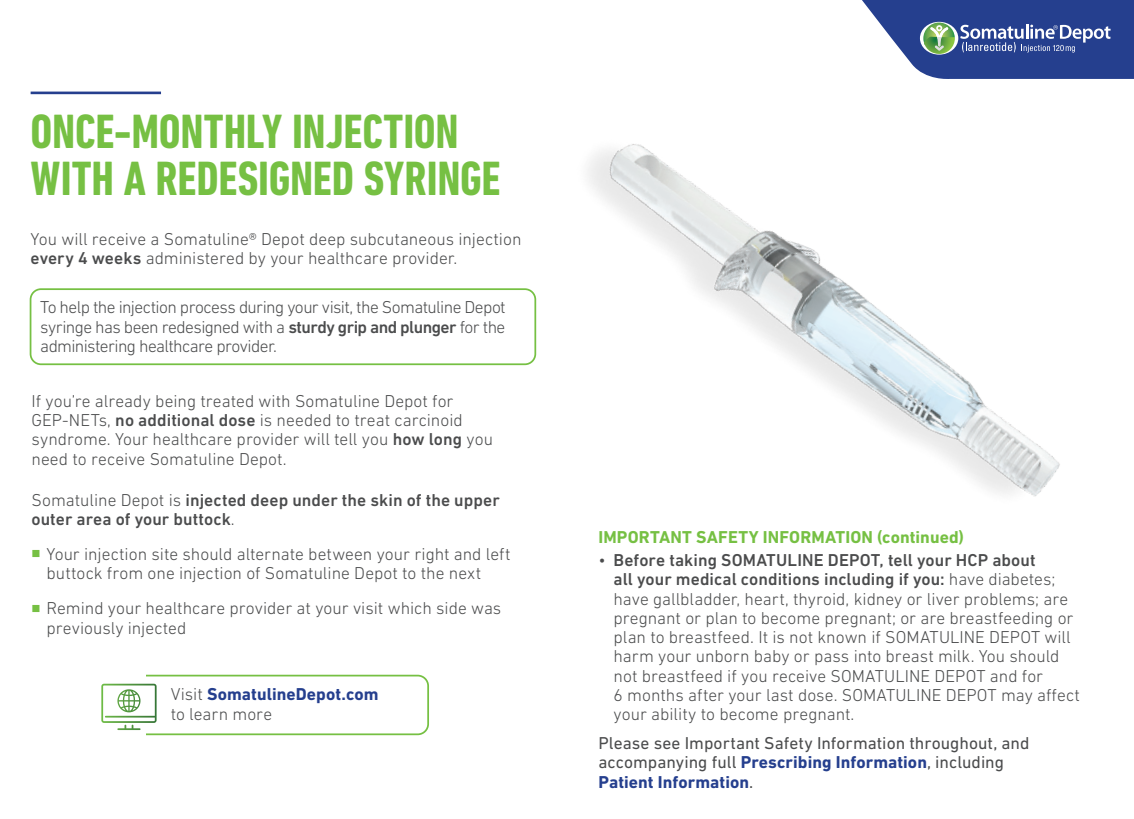
<style>
.page{position:relative;width:1134px;height:819px;background:#fff}
.page>*{position:absolute;margin:0;border:0;box-sizing:border-box;transform-origin:0 0}
.t1{font:700 condensed 49px/47.2px "DIN Next LT Pro";letter-spacing:-.005em;color:#76c043}
.t2{font:300 17.5px/19.2px "DIN Next LT Pro";color:#4b4c4d}
.t3{font:17.5px/19.2px "DIN Next LT Pro";color:#4b4c4d}
.t4{font:500 17.5px/19.2px "DIN Next LT Pro";letter-spacing:.005em;color:#4b4c4d}
.t5{font:700 17.5px "DIN Next LT Pro";letter-spacing:.01em;color:#76c043}
.t6{font:700 17.5px/19.2px "DIN Next LT Pro";letter-spacing:.005em;color:#253f8e}
.s1{font-weight:500}
.s2{font-weight:300}
.s3{color:#76c043}
.s4{font-weight:300;color:#4b4c4d}
.s5{font-weight:700;color:#253f8e}
</style>
<div class="page">
<img style="left:588px;top:0;width:546px;height:497px">
<hr style="left:31px;top:92px;width:130px;height:2px;background:#253f8e">
<div style="left:117px;top:675px;width:312px;height:60px;border:2px solid #76c043;border-radius:10px"></div>
<div style="left:98px;top:668px;width:48px;height:74px;background:#fff"></div>
<svg style="left:101px;top:684px;width:56px;height:46px"></svg>
<div style="left:30px;top:288px;width:506px;height:77px;border:2px solid #76c043;border-radius:10px"></div>
<h1 class="t1" style="left:31px;top:108px;width:472px">ONCE-MONTHLY INJECTION<br>WITH A REDESIGNED SYRINGE</h1>
<p class="t2" style="left:31px;top:229px;width:492px">You will receive a Somatuline® Depot deep subcutaneous injection <span class="s1">every 4 weeks</span> administered by your healthcare provider.</p>
<p class="t2" style="left:40px;top:297px;width:467px;text-align:justify">To help the injection process during your visit, the Somatuline Depot syringe has been redesigned with a <span class="s1">sturdy grip and plunger</span> for the administering healthcare provider.</p>
<p class="t2" style="left:31px;top:391px;width:463px">If you’re already being treated with Somatuline Depot for GEP-NETs, <span class="s1">no additional dose</span> is needed to treat carcinoid syndrome. Your healthcare provider will tell you <span class="s1">how long</span> you need to receive Somatuline Depot.</p>
<p class="t4" style="left:31px;top:490px;width:470px"><span class="s2">Somatuline Depot is</span> injected deep under the skin of the upper outer area of your buttock<span class="s2">.</span></p>
<p class="t2" style="left:47px;top:544px;width:465px;text-indent:-15px"><span class="s3">■</span> Your injection site should alternate between your right and left buttock from one injection of Somatuline Depot to the next</p>
<p class="t2" style="left:47px;top:599px;width:456px;text-indent:-15px"><span class="s3">■</span> Remind your healthcare provider at your visit which side was previously injected</p>
<p class="t6" style="left:171px;top:685px;width:209px"><span class="s4">Visit</span> SomatulineDepot.com <span class="s4">to learn more</span></p>
<p class="t5" style="left:598px;top:527px;width:367px">IMPORTANT SAFETY INFORMATION (continued)</p>
<p class="t2" style="left:614px;top:550px;width:468px;text-indent:-15px">• <span class="s1">Before taking SOMATULINE DEPOT, tell your HCP about<br>all your medical conditions including if you:</span> have diabetes; have gallbladder, heart, thyroid, kidney or liver problems; are pregnant or plan to become pregnant; or are breastfeeding or plan to breastfeed. It is not known if SOMATULINE DEPOT will harm your unborn baby or pass into breast milk. You should not breastfeed if you receive SOMATULINE DEPOT and for<br>6 months after your last dose. SOMATULINE DEPOT may affect your ability to become pregnant.</p>
<p class="t3" style="left:598px;top:733px;width:433px">Please see Important Safety Information throughout, and accompanying full <span class="s5">Prescribing Information</span>, including<br><span class="s5">Patient Information</span>.</p>
</div>
